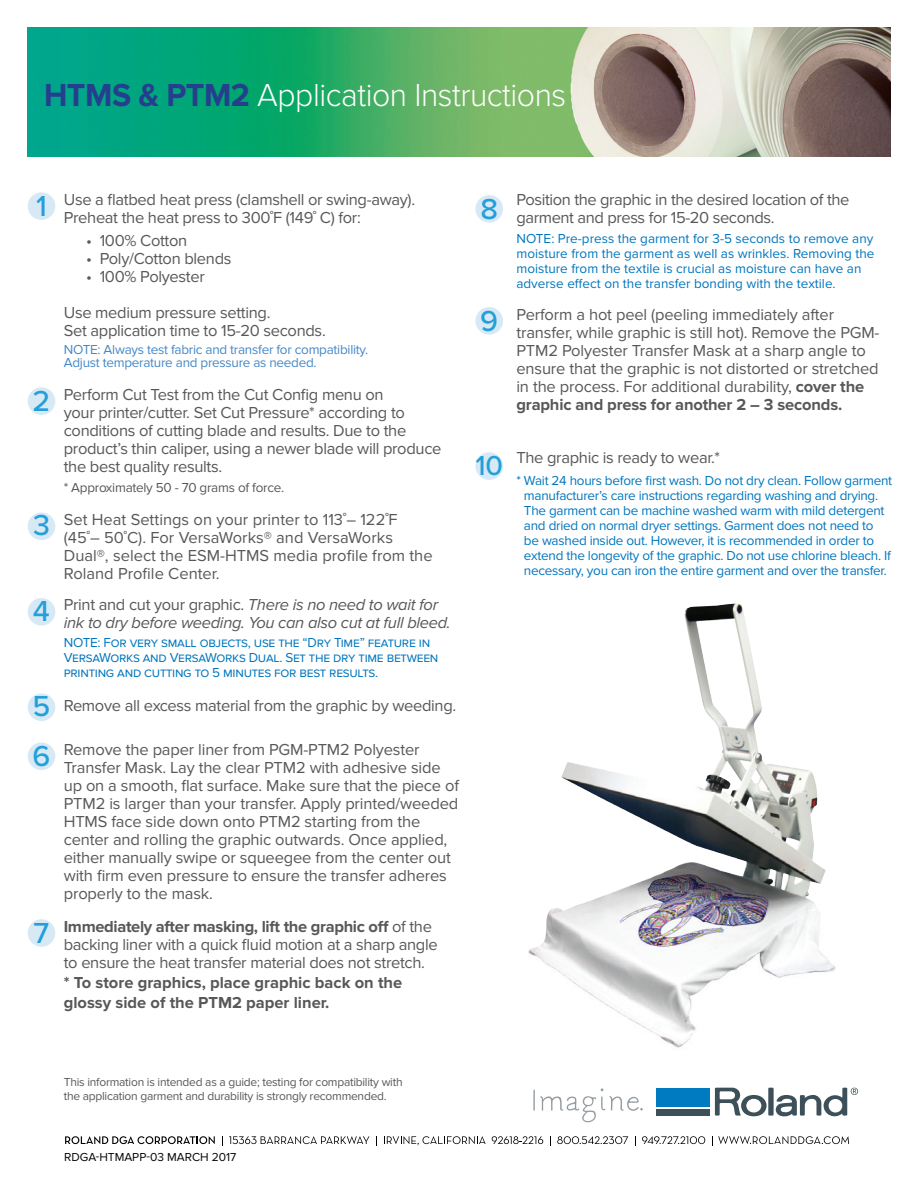
<style>
.page{position:relative;width:918px;height:1188px;background:#fff}
.page>*{position:absolute;margin:0;border:0;box-sizing:border-box;transform-origin:0 0}
.t1{font:300 33px "Proxima Nova";letter-spacing:-.015em;color:#fff}
.t2{font:500 30px "Proxima Nova";color:#239fd9}
.t3{font:500 28.5px "Proxima Nova";color:#239fd9}
.t4{font:16.5px/18px "Proxima Nova";letter-spacing:-.02em;color:#57585a}
.t5{font:16.5px/18px "Proxima Nova";color:#57585a}
.t6{font:italic 16.5px/18px "Proxima Nova";letter-spacing:-.02em;color:#57585a}
.t7{font:700 16.5px/19.8px "Proxima Nova";color:#57585a}
.t8{font:13.5px/15px "Proxima Nova";letter-spacing:-.02em;color:#0076be}
.t9{font:13.5px/15px "Proxima Nova";color:#0076be}
.t10{font:13.5px/13.5px "Proxima Nova";letter-spacing:-.02em;color:#4588c7}
.t11{font:13.5px "Proxima Nova";letter-spacing:-.02em;color:#57585a}
.t12{font:12px/13.5px "Proxima Nova";letter-spacing:-.02em;color:#57585a}
.t13{font:12px "Proxima Nova";color:#040503}
.s1{font-weight:700;color:#253f8e}
.s2{font-style:normal}
.s3{font-weight:500;font-size:30px;color:#239fd9}
.s4{font-weight:700}
</style>
<div class="page">
<img style="left:528px;top:604px;width:308px;height:444px">
<img style="left:27px;top:27px;width:864px;height:130px">
<svg style="left:65px;top:1136px;width:150px;height:8px"></svg>
<svg style="left:229px;top:1136px;width:140px;height:8px"></svg>
<svg style="left:384px;top:1136px;width:102px;height:8px"></svg>
<svg style="left:492px;top:1136px;width:51px;height:8px"></svg>
<svg style="left:557px;top:1136px;width:71px;height:8px"></svg>
<svg style="left:642px;top:1136px;width:63px;height:8px"></svg>
<svg style="left:712px;top:1136px;width:137px;height:9px"></svg>
<svg style="left:533px;top:1088px;width:110px;height:34px"></svg>
<div style="left:768px;top:1088px;width:6px;height:28px;background:#3d4f59"></div>
<svg style="left:715px;top:1088px;width:52px;height:28px"></svg>
<div style="left:656px;top:1109px;width:54px;height:7px;background:#3d4f59"></div>
<div style="left:656px;top:1088px;width:54px;height:19px;background:#007ac0"></div>
<svg style="left:776px;top:1088px;width:82px;height:29px"></svg>
<div style="left:475px;top:307px;width:28px;height:28px;background:#d8e9f6;border-radius:50%"></div>
<div style="left:28px;top:192px;width:27px;height:28px;background:#d8e9f6;border-radius:50%"></div>
<div style="left:28px;top:387px;width:27px;height:28px;background:#d8e9f6;border-radius:50%"></div>
<div style="left:28px;top:513px;width:27px;height:27px;background:#d8e9f6;border-radius:50%"></div>
<div style="left:28px;top:598px;width:27px;height:28px;background:#d8e9f6;border-radius:50%"></div>
<div style="left:28px;top:693px;width:27px;height:28px;background:#d8e9f6;border-radius:50%"></div>
<div style="left:28px;top:742px;width:27px;height:28px;background:#d8e9f6;border-radius:50%"></div>
<div style="left:28px;top:919px;width:27px;height:28px;background:#d8e9f6;border-radius:50%"></div>
<div style="left:475px;top:195px;width:28px;height:28px;background:#d8e9f6;border-radius:50%"></div>
<div style="left:475px;top:452px;width:28px;height:28px;background:#d8e9f6;border-radius:50%"></div>
<h1 class="t1" style="left:44px;top:71px;width:524px"><span class="s1">HTMS &amp; PTM2</span> Application Instructions</h1>
<h2 class="t2" style="left:36px;top:184px;width:12px">1</h2>
<p class="t4" style="left:64px;top:191px;width:353px">Use a flatbed heat press (clamshell or swing-away).<br>Preheat the heat press to 300˚F (149˚ C) for:</p>
<p class="t4" style="left:86px;top:232px;width:103px">• 100% Cotton</p>
<p class="t4" style="left:86px;top:250px;width:147px">• Poly/Cotton blends</p>
<p class="t4" style="left:64px;top:259px;width:208px;line-height:36px;text-indent:23px">• 100% Polyester<br>Use medium pressure setting.</p>
<p class="t4" style="left:64px;top:322px;width:264px">Set application time to 15-20 seconds.</p>
<p class="t10" style="left:64px;top:343px;width:306px">NOTE: Always test fabric and transfer for compatibility.<br>Adjust temperature and pressure as needed.</p>
<h2 class="t2" style="left:33px;top:378px;width:19px">2</h2>
<p class="t4" style="left:64px;top:386px;width:379px">Perform Cut Test from the Cut Config menu on<br>your printer/cutter. Set Cut Pressure* according to conditions of cutting blade and results. Due to the product’s thin caliper, using a newer blade will produce the best quality results.</p>
<p class="t11" style="left:64px;top:479px;width:222px">* Approximately 50 - 70 grams of force.</p>
<h2 class="t2" style="left:33px;top:503px;width:18px">3</h2>
<p class="t5" style="left:64px;top:511px;width:370px">Set Heat Settings on your printer to 113˚– 122˚F (45˚– 50˚C). For VersaWorks® and VersaWorks Dual®, select the ESM-HTMS media profile from the Roland Profile Center.</p>
<h2 class="t2" style="left:33px;top:588px;width:19px">4</h2>
<p class="t6" style="left:64px;top:596px;width:388px"><span class="s2">Print and cut your graphic.</span> There is no need to wait for ink to dry before weeding. You can also cut at full bleed.</p>
<p class="t8" style="left:64px;top:636px;width:376px">NOTE: For very small objects, use the “Dry Time” feature in<br>VersaWorks and VersaWorks Dual. Set the dry time between printing and cutting to 5 minutes for best results.</p>
<p class="t4" style="left:33px;top:697px;width:425px"><span class="s3">5</span> Remove all excess material from the graphic by weeding.</p>
<p class="t4" style="left:64px;top:741px;width:397px">Remove the paper liner from PGM-PTM2 Polyester Transfer Mask. Lay the clear PTM2 with adhesive side up on a smooth, flat surface. Make sure that the piece of PTM2 is larger than your transfer. Apply printed/weeded HTMS face side down onto PTM2 starting from the center and rolling the graphic outwards. Once applied, either manually swipe or squeegee from the center out with firm even pressure to ensure the transfer adheres properly to the mask.</p>
<h2 class="t2" style="left:33px;top:733px;width:19px">6</h2>
<h2 class="t2" style="left:34px;top:911px;width:17px">7</h2>
<p class="t4" style="left:64px;top:918px;width:375px"><span class="s4">Immediately after masking, lift the graphic off</span> of the backing liner with a quick fluid motion at a sharp angle to ensure the heat transfer material does not stretch.</p>
<p class="t7" style="left:64px;top:973px;width:340px">* To store graphics, place graphic back on the glossy side of the PTM2 paper liner.</p>
<h2 class="t2" style="left:480px;top:186px;width:19px">8</h2>
<h2 class="t2" style="left:480px;top:298px;width:19px">9</h2>
<p class="t4" style="left:516px;top:191px;width:335px">Position the graphic in the desired location of the garment and press for 15-20 seconds.</p>
<p class="t9" style="left:516px;top:231px;width:359px">NOTE: Pre-press the garment for 3-5 seconds to remove any moisture from the garment as well as wrinkles. Removing the moisture from the textile is crucial as moisture can have an adverse effect on the transfer bonding with the textile.</p>
<p class="t4" style="left:516px;top:306px;width:365px">Perform a hot peel (peeling immediately after transfer, while graphic is still hot). Remove the PGM-PTM2 Polyester Transfer Mask at a sharp angle to ensure that the graphic is not distorted or stretched in the process. For additional durability, <span class="s4">cover the graphic and press for another 2 – 3 seconds.</span></p>
<h3 class="t3" style="left:475px;top:444px;width:29px">10</h3>
<p class="t4" style="left:516px;top:449px;width:205px">The graphic is ready to wear.*</p>
<p class="t8" style="left:524px;top:473px;width:370px;text-indent:-8px">* Wait 24 hours before first wash. Do not dry clean. Follow garment manufacturer’s care instructions regarding washing and drying.<br>The garment can be machine washed warm with mild detergent and dried on normal dryer settings. Garment does not need to<br>be washed inside out. However, it is recommended in order to extend the longevity of the graphic. Do not use chlorine bleach. If necessary, you can iron the entire garment and over the transfer.</p>
<p class="t12" style="left:64px;top:1076px;width:340px">This information is intended as a guide; testing for compatibility with the application garment and durability is strongly recommended.</p>
<p class="t13" style="left:64px;top:1150px;width:174px">RDGA-HTMAPP-03 MARCH 2017</p>
</div>
